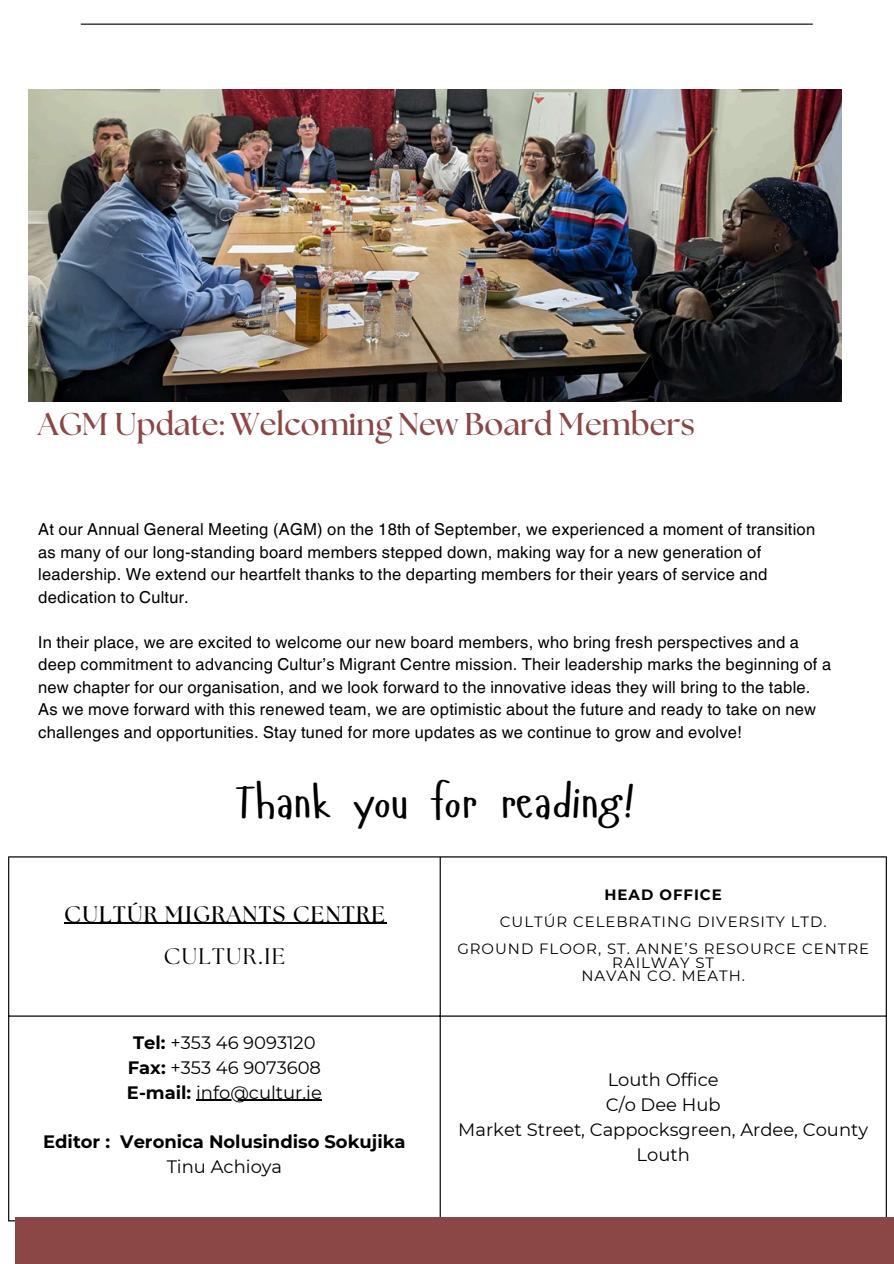
<style>
.page{position:relative;width:894px;height:1264px;background:#fff}
.page>*{position:absolute;margin:0;border:0;box-sizing:border-box;transform-origin:0 0}
.t1{font:45.45px "Hangyaboly";color:#000}
.t2{font:700 31.5px "The Seasons";color:#8b4646}
.t3{font:700 22.5px "The Seasons";letter-spacing:.065em;color:#000}
.t4{font:22.5px "The Seasons";letter-spacing:.065em;color:#000}
.t5{font:18px/24.8px "Montserrat";color:#000;text-align:center}
.t6{font:700 18px/24.8px "Montserrat";color:#000}
.t7{font:16.5px/22.5px "Helvetica World";letter-spacing:.015em;color:#000}
.t8{font:15px "Montserrat";letter-spacing:.065em;color:#000}
.t9{font:700 15px "Montserrat";letter-spacing:.065em;color:#000}
.s1{font-weight:700}
.s2{font-weight:400}
</style>
<div class="page">
<hr style="left:81px;top:24px;width:731px;height:1px;background:#000">
<hr style="left:64px;top:922px;width:322px;height:1px;background:#000">
<hr style="left:196px;top:1099px;width:126px;height:1px;background:#000">
<hr style="left:8px;top:857px;width:1px;height:363px;background:#000">
<hr style="left:439px;top:857px;width:1px;height:363px;background:#000">
<hr style="left:885px;top:857px;width:1px;height:363px;background:#000">
<hr style="left:8px;top:856px;width:878px;height:1px;background:#000">
<hr style="left:8px;top:1015px;width:878px;height:1px;background:#000">
<hr style="left:8px;top:1220px;width:878px;height:1px;background:#000">
<img style="left:28px;top:89px;width:812px;height:312px">
<div style="left:15px;top:1217px;width:878px;height:46px;background:#8b4646"></div>
<p class="t2" style="left:38px;top:410px;width:658px">AGM Update: Welcoming New Board Members</p>
<p class="t7" style="left:38px;top:518px;width:778px">At our Annual General Meeting (AGM) on the 18th of September, we experienced a moment of transition as many of our long-standing board members stepped down, making way for a new generation of leadership. We extend our heartfelt thanks to the departing members for their years of service and dedication to Cultur.</p>
<p class="t7" style="left:38px;top:631px;width:794px">In their place, we are excited to welcome our new board members, who bring fresh perspectives and a deep commitment to advancing Cultur’s Migrant Centre mission. Their leadership marks the beginning of a new chapter for our organisation, and we look forward to the innovative ideas they will bring to the table.</p>
<p class="t7" style="left:38px;top:698px;width:779px">As we move forward with this renewed team, we are optimistic about the future and ready to take on new challenges and opportunities. Stay tuned for more updates as we continue to grow and evolve!</p>
<p class="t1" style="left:235px;top:773px;width:401px">Thank you for reading!</p>
<p class="t3" style="left:64px;top:903px;width:322px">CULTÚR MIGRANTS CENTRE</p>
<p class="t4" style="left:164px;top:946px;width:123px">CULTUR.IE</p>
<p class="t5" style="left:133px;top:1030px;width:184px"><span class="s1">Tel:</span> +353 46 9093120</p>
<p class="t5" style="left:128px;top:1055px;width:195px"><span class="s1">Fax:</span> +353 46 9073608</p>
<p class="t5" style="left:127px;top:1079px;width:196px"><span class="s1">E-mail:</span> info@cultur.ie</p>
<p class="t6" style="left:43px;top:1129px;width:68px">Editor :</p>
<p class="t6" style="left:167px;top:1129px;width:240px;text-indent:-46px">Veronica Nolusindiso Sokujika<br><span class="s2">Tinu Achioya</span></p>
<p class="t9" style="left:604px;top:885px;width:119px">HEAD OFFICE</p>
<p class="t8" style="left:499px;top:912px;width:328px">CULTÚR CELEBRATING DIVERSITY LTD.</p>
<p class="t8" style="left:457px;top:939px;width:413px">GROUND FLOOR, ST. ANNE’S RESOURCE CENTRE</p>
<h1 class="t8" style="left:612px;top:953px;width:103px">RAILWAY ST</h1>
<p class="t8" style="left:581px;top:966px;width:165px">NAVAN CO. MEATH.</p>
<p class="t5" style="left:607px;top:1067px;width:112px">Louth Office</p>
<p class="t5" style="left:605px;top:1092px;width:116px">C/o Dee Hub</p>
<p class="t5" style="left:458px;top:1117px;width:411px">Market Street, Cappocksgreen, Ardee, County<br>Louth</p>
</div>
